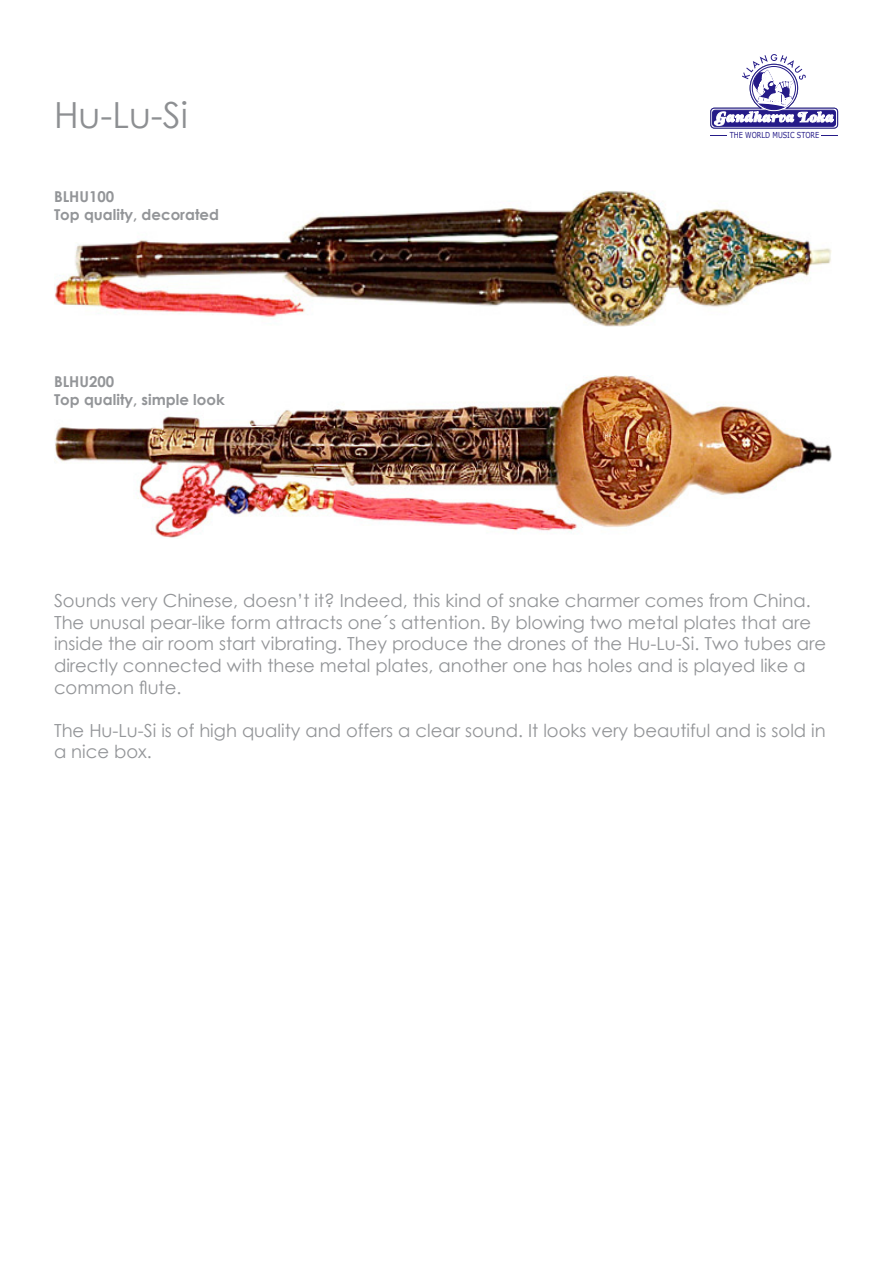
<style>
.page{position:relative;width:893px;height:1263px;background:#fff}
.page>*{position:absolute;margin:0;border:0;box-sizing:border-box;transform-origin:0 0}
.t1{font:36px "Century Gothic";color:#8d8f92}
.t2{font:18px/21.6px "Century Gothic";color:#939598}
.t3{font:700 15px/18px "Century Gothic";color:#939598}
.t4{font:8.25px "Verdana";color:#251b88;scale:.8 1}
</style>
<div class="page">
<img style="left:54px;top:190px;width:778px;height:137px">
<img style="left:54px;top:376px;width:778px;height:162px">
<svg style="left:710px;top:54px;width:128px;height:75px"></svg>
<svg style="left:822px;top:135px;width:16px;height:1px"></svg>
<svg style="left:711px;top:135px;width:16px;height:1px"></svg>
<h1 class="t1" style="left:54px;top:93px;width:136px">Hu-Lu-Si</h1>
<p class="t3" style="left:54px;top:187px;width:166px">BLHU100<br>Top quality, decorated</p>
<p class="t3" style="left:54px;top:372px;width:172px">BLHU200<br>Top quality, simple look</p>
<p class="t4" style="left:730px;top:130px;width:113px">THE WORLD MUSIC STORE</p>
<p class="t2" style="left:54px;top:590px;width:774px">Sounds very Chinese, doesn’t it? Indeed, this kind of snake charmer comes from China.<br>The unusal pear-like form attracts one´s attention. By blowing two metal plates that are inside the air room start vibrating. They produce the drones of the Hu-Lu-Si. Two tubes are directly connected with these metal plates, another one has holes and is played like a common flute.</p>
<p class="t2" style="left:54px;top:719px;width:773px">The Hu-Lu-Si is of high quality and offers a clear sound. It looks very beautiful and is sold in a nice box.</p>
</div>
